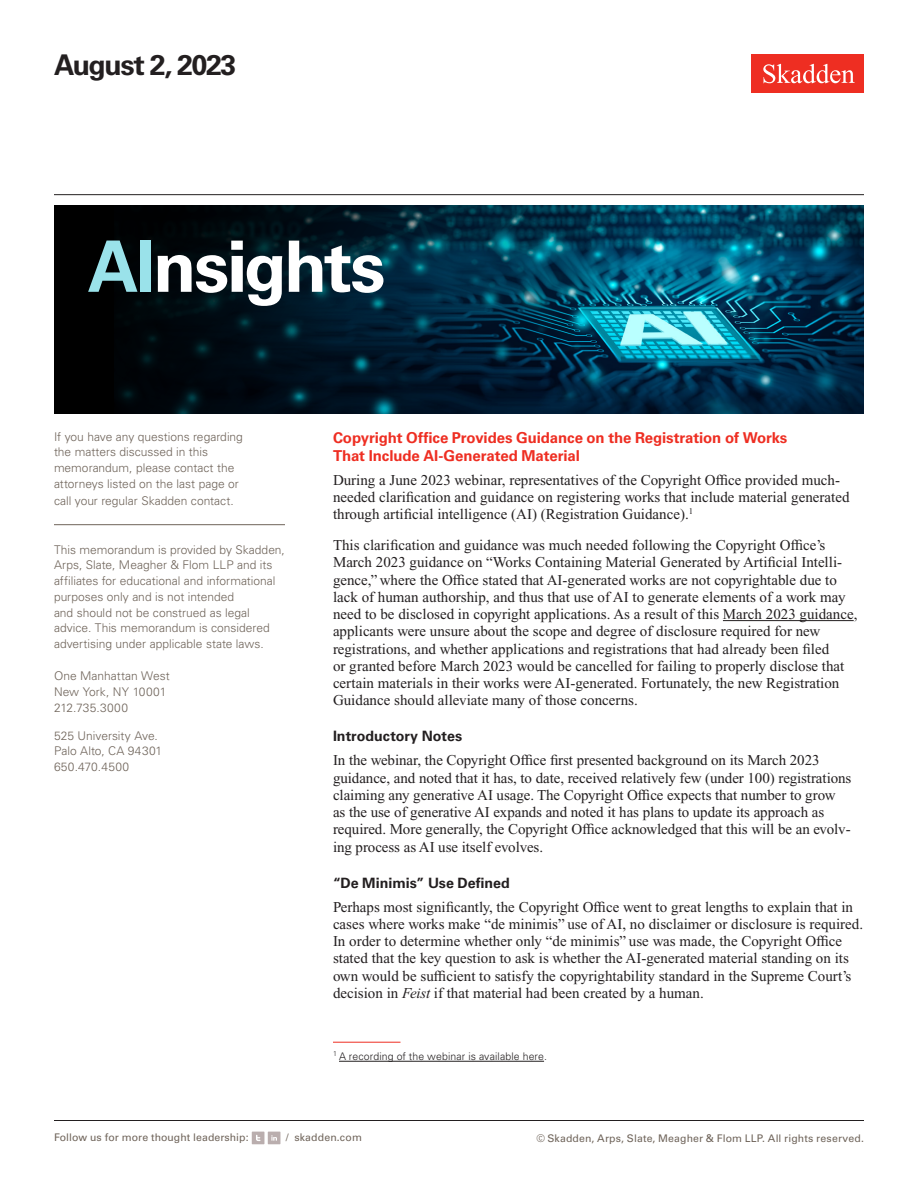
<style>
.page{position:relative;width:918px;height:1188px;background:#fff}
.page>*{position:absolute;margin:0;border:0;box-sizing:border-box;transform-origin:0 0}
.Title_date{font:700 28.5px "Univers LT Std";letter-spacing:-.05em;color:#231f20}
.Main_Body{font:15px/17.2px "Times New Roman PS Std";color:#231f20}
.First_Level_Heading{font:700 15px/18px "Univers LT Std";letter-spacing:-.01em;color:#ee2e22}
.Second_Level_Heading{font:700 14.25px "Univers LT Std";color:#231f20}
.Sidebar_body_rule_above{font:300 12px/15.8px "Univers LT Std";color:#6f645a}
.Sidebar_body_rule_below{font:300 12px/15.8px "Univers LT Std";color:#6f645a}
.Firm_Address{font:300 12px/15.8px "Univers LT Std";color:#6f645a}
.t1{font:10.5px "Univers LT Std";letter-spacing:.01em;color:#6f645a}
.Footnote{font:300 10.5px "Univers LT Std";letter-spacing:.01em;color:#231f20}
.s1{font-style:italic}
</style>
<div class="page">
<hr style="left:54px;top:1120px;width:810px;height:1px;background:#231f20">
<hr style="left:54px;top:194px;width:810px;height:1px;background:#231f20">
<div style="left:252px;top:1132px;width:12px;height:12px;background:#baaeae"></div>
<svg style="left:256px;top:1135px;width:4px;height:6px"></svg>
<div style="left:268px;top:1132px;width:12px;height:12px;background:#baaeae"></div>
<svg style="left:271px;top:1135px;width:6px;height:6px"></svg>
<div style="left:752px;top:54px;width:112px;height:39px;background:#ee2e22"></div>
<svg style="left:763px;top:64px;width:92px;height:19px"></svg>
<hr style="left:723px;top:620px;width:131px;height:1px;background:#231f20">
<hr style="left:333px;top:1042px;width:67px;height:1px;background:#ee2e22">
<hr style="left:339px;top:1061px;width:205px;height:1px;background:#231f20">
<img style="left:711px;top:206px;width:153px;height:208px">
<svg style="left:54px;top:206px;width:657px;height:208px;background:#032a3b"></svg>
<hr style="left:54px;top:524px;width:231px;height:1px;background:#6f645a">
<svg style="left:88px;top:241px;width:49px;height:51px;background:#476a6e"></svg>
<div style="left:140px;top:240px;width:11px;height:52px;background:#9ae2ea"></div>
<svg style="left:158px;top:241px;width:124px;height:65px"></svg>
<svg style="left:289px;top:241px;width:94px;height:52px"></svg>
<p class="Title_date" style="left:54px;top:48px;width:184px">August 2, 2023</p>
<p class="Sidebar_body_rule_below" style="left:54px;top:429px;width:190px">If you have any questions regarding the matters discussed in this memorandum, please contact the attorneys listed on the last page or</p>
<p class="Sidebar_body_rule_below" style="left:54px;top:493px;width:181px">call your regular Skadden contact.</p>
<p class="Sidebar_body_rule_above" style="left:54px;top:541px;width:232px">This memorandum is provided by Skadden, Arps, Slate, Meagher &amp; Flom LLP and its affiliates for educational and informational purposes only and is not intended<br>and should not be construed as legal advice. This memorandum is considered advertising under applicable state laws.</p>
<p class="Firm_Address" style="left:54px;top:668px;width:117px">One Manhattan West<br>New York, NY 10001<br>212.735.3000</p>
<p class="Firm_Address" style="left:54px;top:727px;width:110px">525 University Ave.<br>Palo Alto, CA 94301<br>650.470.4500</p>
<h1 class="First_Level_Heading" style="left:333px;top:429px;width:456px">Copyright Office Provides Guidance on the Registration of Works<br>That Include AI-Generated Material</h1>
<p class="Main_Body" style="left:333px;top:471px;width:518px">During a June 2023 webinar, representatives of the Copyright Office provided much&shy;needed clarification and guidance on registering works that include material generated through artificial intelligence (AI) (Registration Guidance).<sup>1</sup></p>
<p class="Main_Body" style="left:333px;top:537px;width:526px">This clarification and guidance was much needed following the Copyright Office’s March 2023 guidance on “Works Containing Material Generated by Artificial Intelli&shy;gence,” where the Office stated that AI-generated works are not copyrightable due to lack of human authorship, and thus that use of AI to generate elements of a work may need to be disclosed in copyright applications. As a result of this March 2023 guidance, applicants were unsure about the scope and degree of disclosure required for new registrations, and whether applications and registrations that had already been filed<br>or granted before March 2023 would be cancelled for failing to properly disclose that certain materials in their works were AI-generated. Fortunately, the new Registration Guidance should alleviate many of those concerns.</p>
<h2 class="Second_Level_Heading" style="left:333px;top:728px;width:131px">Introductory Notes</h2>
<p class="Main_Body" style="left:333px;top:752px;width:520px">In the webinar, the Copyright Office first presented background on its March 2023 guidance, and noted that it has, to date, received relatively few (under 100) registrations claiming any generative AI usage. The Copyright Office expects that number to grow as the use of generative AI expands and noted it has plans to update its approach as required. More generally, the Copyright Office acknowledged that this will be an evolv&shy;ing process as AI use itself evolves.</p>
<h2 class="Second_Level_Heading" style="left:333px;top:874px;width:179px">“De Minimis” Use Defined</h2>
<p class="Main_Body" style="left:333px;top:898px;width:532px">Perhaps most significantly, the Copyright Office went to great lengths to explain that in cases where works make “de minimis” use of AI, no disclaimer or disclosure is required.<br>In order to determine whether only “de minimis” use was made, the Copyright Office stated that the key question to ask is whether the AI-generated material standing on its own would be sufficient to satisfy the copyrightability standard in the Supreme Court’s decision in <span class="s1">Feist</span> if that material had been created by a human.</p>
<p class="Footnote" style="left:333px;top:1050px;width:215px"><sup>1</sup> A recording of the webinar is available here.</p>
<p class="t1" style="left:54px;top:1131px;width:196px">Follow us for more thought leadership:</p>
<p class="t1" style="left:286px;top:1131px;width:77px">/ skadden.com</p>
<p class="t1" style="left:536px;top:1132px;width:329px">© Skadden, Arps, Slate, Meagher &amp; Flom LLP. All rights reserved.</p>
</div>
